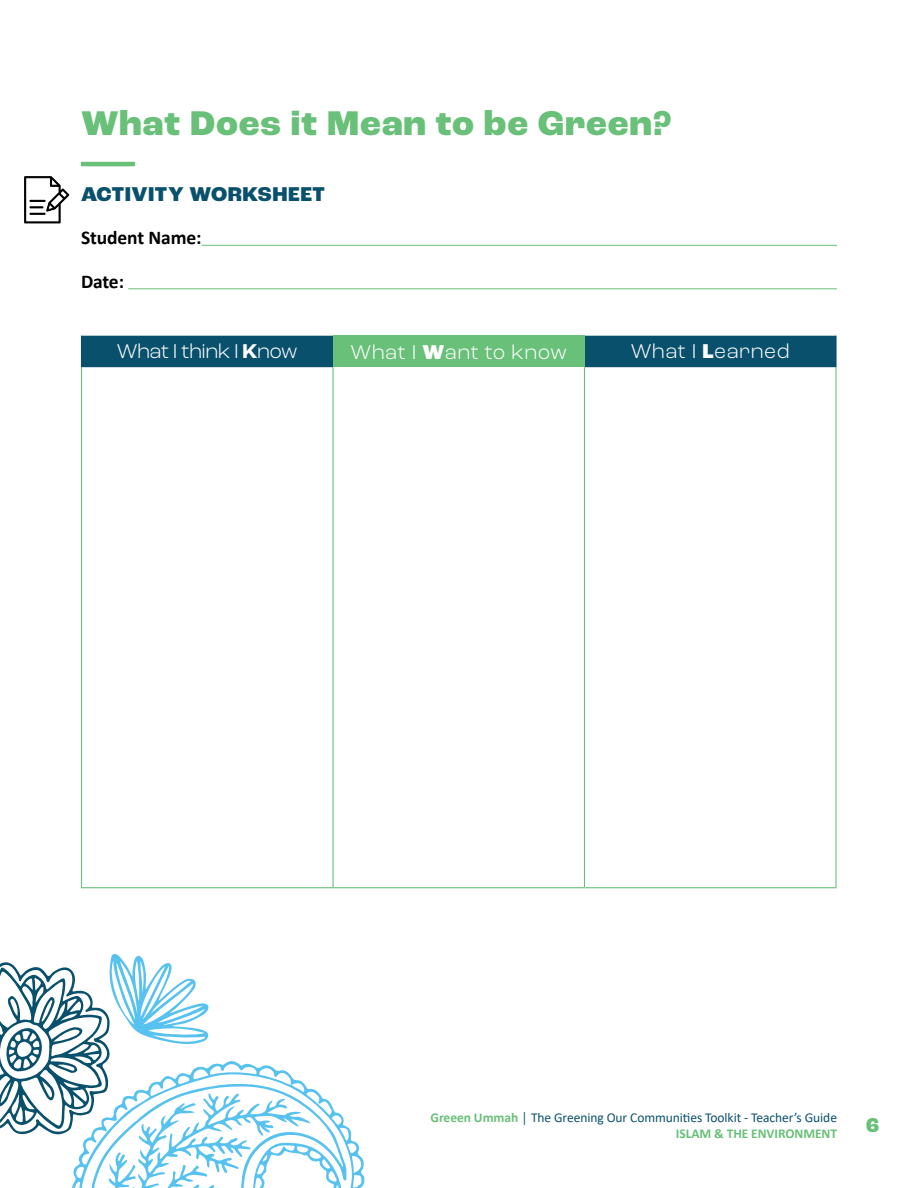
<style>
.page{position:relative;width:918px;height:1188px;background:#fff}
.page>*{position:absolute;margin:0;border:0;box-sizing:border-box;transform-origin:0 0}
.t1{font:800 36px "Roc Grotesk";letter-spacing:.025em;color:#69c079}
.t2{font:300 21px "Roc Grotesk";letter-spacing:.02em;color:#fff}
.t3{font:800 21px "Roc Grotesk";letter-spacing:.025em;color:#09506d}
.t4{font:300 21px "Roc Grotesk";letter-spacing:-.025em;color:#fff}
.t5{font:800 21px "Roc Grotesk";color:#69c079}
.t6{font:700 19.5px "Calibri";letter-spacing:-.005em;color:#000}
.t7{font:13.5px/16.5px "Calibri";letter-spacing:-.005em;color:#09506d;text-align:right}
.s1{font-weight:700}
.s2{font-weight:800}
.s3{font-weight:700;color:#69c079}
</style>
<div class="page">
<hr style="left:201px;top:245px;width:636px;height:1px;background:#69c079">
<hr style="left:128px;top:288px;width:709px;height:1px;background:#69c079">
<div style="left:82px;top:336px;width:753px;height:31px;background:#09506d"></div>
<div style="left:333px;top:336px;width:252px;height:31px;background:#69c079"></div>
<hr style="left:81px;top:367px;width:1px;height:520px;background:#69c079">
<hr style="left:332px;top:367px;width:2px;height:520px;background:#69c079">
<hr style="left:584px;top:367px;width:1px;height:520px;background:#69c079">
<hr style="left:835px;top:367px;width:2px;height:520px;background:#69c079">
<hr style="left:81px;top:887px;width:252px;height:1px;background:#69c079">
<hr style="left:333px;top:887px;width:252px;height:1px;background:#69c079">
<hr style="left:585px;top:887px;width:252px;height:1px;background:#69c079">
<hr style="left:835px;top:336px;width:2px;height:31px;background:#09506d">
<hr style="left:81px;top:336px;width:1px;height:31px;background:#09506d">
<hr style="left:81px;top:162px;width:54px;height:4px;background:#69c079">
<svg style="left:24px;top:177px;width:45px;height:46px"></svg>
<svg style="left:0;top:954px;width:365px;height:234px"></svg>
<h1 class="t1" style="left:81px;top:101px;width:592px">What Does it Mean to be Green?</h1>
<h2 class="t3" style="left:81px;top:181px;width:245px">ACTIVITY WORKSHEET</h2>
<h3 class="t6" style="left:81px;top:224px;width:122px">Student Name:</h3>
<h3 class="t6" style="left:81px;top:267px;width:45px">Date:</h3>
<h2 class="t4" style="left:117px;top:338px;width:182px">What I think I <span class="s1">K</span>now</h2>
<h2 class="t2" style="left:351px;top:339px;width:218px">What I <span class="s2">W</span>ant to know</h2>
<h2 class="t2" style="left:631px;top:338px;width:161px">What I <span class="s2">L</span>earned</h2>
<p class="t7" style="left:431px;top:1109px;width:408px"><span class="s3">Greeen Ummah</span> <span class="s1">│</span> The Greening Our Communities Toolkit - Teacher’s Guide<br><span class="s3">ISLAM &amp; THE ENVIRONMENT</span></p>
<h2 class="t5" style="left:866px;top:1112px;width:15px">6</h2>
</div>
